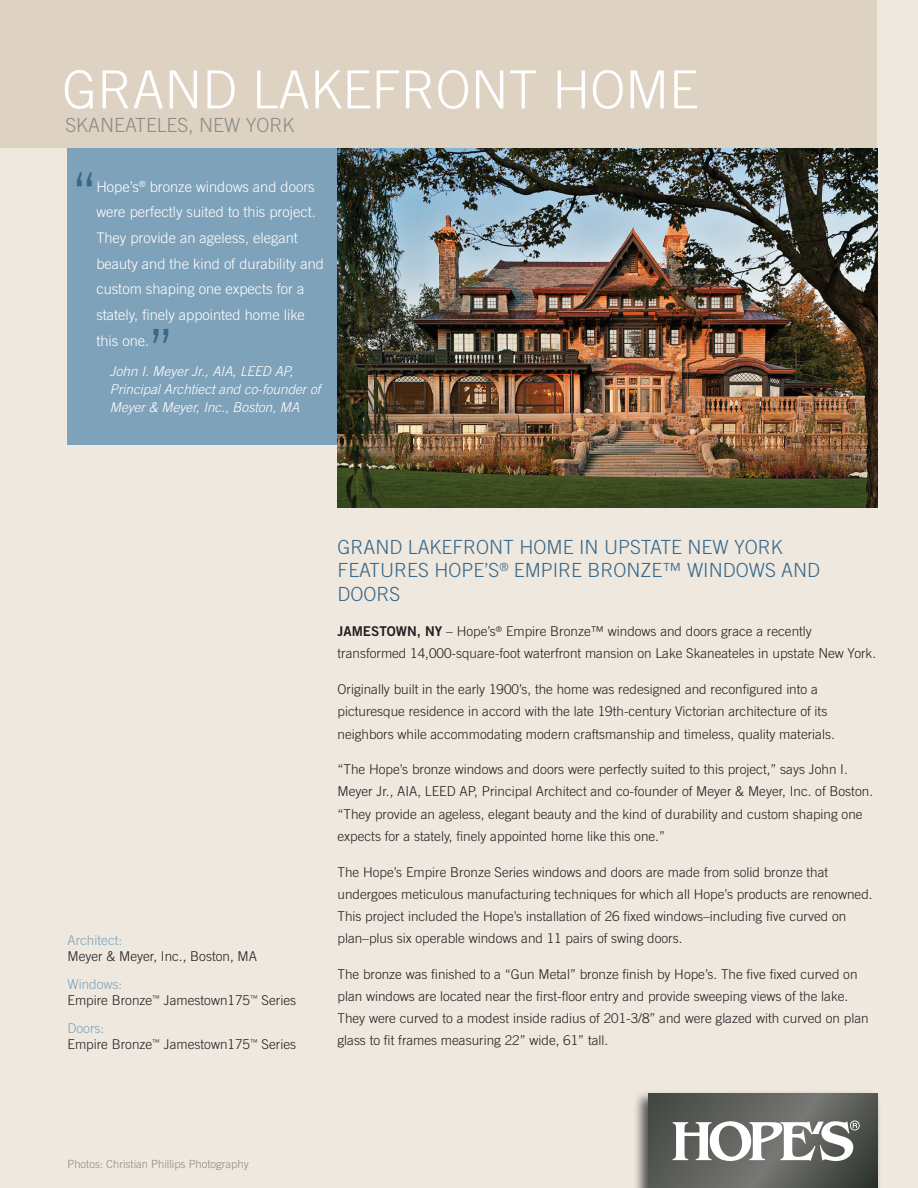
<style>
.page{position:relative;width:918px;height:1188px;background:#eee8df}
.page>*{position:absolute;margin:0;border:0;box-sizing:border-box;transform-origin:0 0}
.t1{font:55.5px "Trade Gothic LT Std";color:#3a6889;scale:.87 1}
.t2{font:300 52.5px "Trade Gothic LT Std";color:#fff}
.t3{font:300 19.5px/23.2px "Trade Gothic LT Std";color:#3a6889}
.t4{font:300 19.5px "Trade Gothic LT Std";color:#8b8c87}
.t5{font:300 14.7px/25.8px "Trade Gothic LT Std";color:#fff}
.t6{font:300 13.5px/22.2px "Trade Gothic LT Std";color:#231f20}
.t7{font:italic 300 13.5px/18px "Trade Gothic LT Std";color:#fff}
.t8{font:300 13.5px "Trade Gothic LT Std";color:#7ea2ba}
.t9{font:300 11.25px "Trade Gothic LT Std";color:#8b8c87}
.s1{color:#7ea2ba}
.s2{font-family:"Trade Gothic LT Std Bd 2";font-weight:400}
</style>
<div class="page">
<div style="left:68px;top:148px;width:270px;height:298px;background:#7ea2ba"></div>
<div style="left:0;top:0;width:878px;height:148px;background:#ded3c3"></div>
<img style="left:338px;top:148px;width:540px;height:360px">
<div style="left:633px;top:1089px;width:249px;height:99px;background:#231f20;opacity:.75"></div>
<svg style="left:648px;top:1094px;width:230px;height:94px;background:#5a5c58"></svg>
<svg style="left:673px;top:1121px;width:187px;height:40px;background:#a9aaa8"></svg>
<h2 class="t2" style="left:62px;top:59px;width:637px">GRAND LAKEFRONT HOME</h2>
<h3 class="t4" style="left:65px;top:113px;width:231px">SKANEATELES, NEW YORK</h3>
<h1 class="t1" style="left:72px;top:160px;width:29px">“</h1>
<p class="t5" style="left:96px;top:173px;width:229px">Hope’s<sup>®</sup> bronze windows and doors were perfectly suited to this project.<br>They provide an ageless, elegant beauty and the kind of durability and custom shaping one expects for a stately, finely appointed home like this one.</p>
<p class="t7" style="left:110px;top:362px;width:185px">John I. Meyer Jr., AIA, LEED AP,</p>
<h1 class="t1" style="left:149px;top:316px;width:29px">”</h1>
<p class="t7" style="left:110px;top:380px;width:212px">Principal Archtiect and co-founder of<br>Meyer &amp; Meyer, Inc., Boston, MA</p>
<p class="t8" style="left:68px;top:932px;width:56px">Architect:</p>
<p class="t6" style="left:68px;top:945px;width:191px">Meyer &amp; Meyer, Inc., Boston, MA</p>
<p class="t6" style="left:68px;top:976px;width:230px;line-height:16.4px"><span class="s1">Windows:<br></span>Empire Bronze<sup>™</sup> Jamestown175<sup>™</sup> Series</p>
<p class="t6" style="left:68px;top:1020px;width:230px;line-height:16.4px"><span class="s1">Doors:<br></span>Empire Bronze<sup>™</sup> Jamestown175<sup>™</sup> Series</p>
<h3 class="t3" style="left:338px;top:535px;width:484px">GRAND LAKEFRONT HOME IN UPSTATE NEW YORK<br>FEATURES HOPE’S<sup>®</sup> EMPIRE BRONZE™ WINDOWS AND<br>DOORS</h3>
<p class="t6" style="left:338px;top:620px;width:540px"><span class="s2">JAMESTOWN, NY</span> – Hope’s<sup>®</sup> Empire Bronze™ windows and doors grace a recently transformed 14,000-square-foot waterfront mansion on Lake Skaneateles in upstate New York.</p>
<p class="t6" style="left:338px;top:678px;width:499px">Originally built in the early 1900’s, the home was redesigned and reconfigured into a picturesque residence in accord with the late 19th-century Victorian architecture of its neighbors while accommodating modern craftsmanship and timeless, quality materials.</p>
<p class="t6" style="left:338px;top:758px;width:537px">“The Hope’s bronze windows and doors were perfectly suited to this project,” says John I.<br>Meyer Jr., AIA, LEED AP, Principal Architect and co-founder of Meyer &amp; Meyer, Inc. of Boston. “They provide an ageless, elegant beauty and the kind of durability and custom shaping one expects for a stately, finely appointed home like this one.”</p>
<p class="t6" style="left:338px;top:860px;width:537px">The Hope’s Empire Bronze Series windows and doors are made from solid bronze that undergoes meticulous manufacturing techniques for which all Hope’s products are renowned.<br>This project included the Hope’s installation of 26 fixed windows–including five curved on plan–plus six operable windows and 11 pairs of swing doors.</p>
<p class="t6" style="left:338px;top:963px;width:533px">The bronze was finished to a “Gun Metal” bronze finish by Hope’s. The five fixed curved on plan windows are located near the first-floor entry and provide sweeping views of the lake.<br>They were curved to a modest inside radius of 201-3/8” and were glazed with curved on plan glass to fit frames measuring 22” wide, 61” tall.</p>
<p class="t9" style="left:68px;top:1157px;width:183px">Photos: Christian Phillips Photography</p>
</div>
